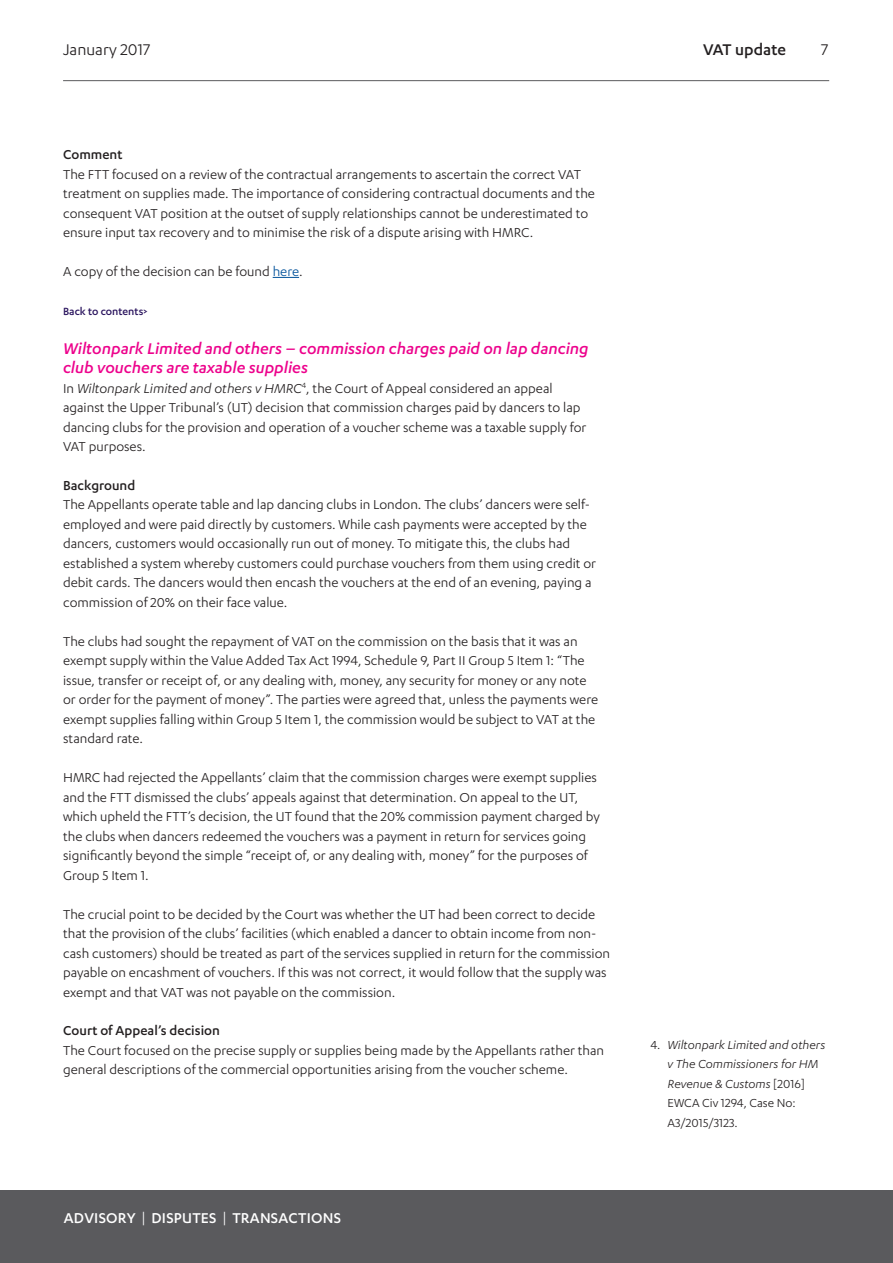
<style>
.page{position:relative;width:893px;height:1263px;background:#fff}
.page>*{position:absolute;margin:0;border:0;box-sizing:border-box;transform-origin:0 0}
.Heading_2__pink{font:italic 500 18px/19.5px "Karbon";color:#ed028c}
.t1{font:18px "Karbon";color:#231f20}
.t2{font:500 18px "Karbon";color:#231f20}
.t3{font:500 16.5px "Karbon";letter-spacing:.015em;color:#fff}
.Body{font:15px/19.5px "Karbon";color:#231f20}
.Heading_3{font:500 15px "Karbon";color:#231f20}
.t4{font:italic 13.5px/19.5px "Karbon";color:#231f20}
.Body-2{font:500 12px "Karbon";color:#29135d}
.s1{color:#01519a}
.s2{font-style:italic}
.s3{font-style:normal}
.s4{font-weight:400}
</style>
<div class="page">
<hr style="left:63px;top:80px;width:766px;height:1px;background:#5a5a5d">
<div style="left:0;top:1191px;width:893px;height:72px;background:#5a5a5d"></div>
<svg style="left:273px;top:277px;width:26px;height:1px"></svg>
<p class="t1" style="left:63px;top:39px;width:89px">January 2017</p>
<p class="t2" style="left:703px;top:39px;width:84px">VAT update</p>
<p class="t1" style="left:821px;top:39px;width:9px">7</p>
<p class="Heading_3" style="left:63px;top:146px;width:61px">Comment</p>
<p class="Body" style="left:63px;top:164px;width:533px">The FTT focused on a review of the contractual arrangements to ascertain the correct VAT treatment on supplies made. The importance of considering contractual documents and the consequent VAT position at the outset of supply relationships cannot be underestimated to ensure input tax recovery and to minimise the risk of a dispute arising with HMRC.</p>
<p class="Body" style="left:63px;top:261px;width:241px">A copy of the decision can be found <span class="s1">here</span>.</p>
<p class="Body-2" style="left:63px;top:304px;width:86px">Back to contents&gt;</p>
<p class="Heading_2__pink" style="left:63px;top:338px;width:527px">Wiltonpark Limited and others – commission charges paid on lap dancing club vouchers are taxable supplies</p>
<p class="Body" style="left:63px;top:378px;width:525px">In <span class="s2">Wiltonpark Limited and others v HMRC</span><sup>4</sup>, the Court of Appeal considered an appeal against the Upper Tribunal’s (UT) decision that commission charges paid by dancers to lap dancing clubs for the provision and operation of a voucher scheme was a taxable supply for VAT purposes.</p>
<p class="Heading_3" style="left:63px;top:477px;width:74px">Background</p>
<p class="Body" style="left:63px;top:495px;width:535px">The Appellants operate table and lap dancing clubs in London. The clubs’ dancers were self&shy;employed and were paid directly by customers. While cash payments were accepted by the dancers, customers would occasionally run out of money. To mitigate this, the clubs had established a system whereby customers could purchase vouchers from them using credit or debit cards. The dancers would then encash the vouchers at the end of an evening, paying a commission of 20% on their face value.</p>
<p class="Body" style="left:63px;top:631px;width:537px">The clubs had sought the repayment of VAT on the commission on the basis that it was an exempt supply within the Value Added Tax Act 1994, Schedule 9, Part II Group 5 Item 1: “The issue, transfer or receipt of, or any dealing with, money, any security for money or any note or order for the payment of money”. The parties were agreed that, unless the payments were exempt supplies falling within Group 5 Item 1, the commission would be subject to VAT at the standard rate.</p>
<p class="Body" style="left:63px;top:767px;width:538px">HMRC had rejected the Appellants’ claim that the commission charges were exempt supplies and the FTT dismissed the clubs’ appeals against that determination. On appeal to the UT, which upheld the FTT’s decision, the UT found that the 20% commission payment charged by the clubs when dancers redeemed the vouchers was a payment in return for services going significantly beyond the simple “receipt of, or any dealing with, money” for the purposes of Group 5 Item 1.</p>
<p class="Body" style="left:63px;top:904px;width:548px">The crucial point to be decided by the Court was whether the UT had been correct to decide that the provision of the clubs’ facilities (which enabled a dancer to obtain income from non&shy;cash customers) should be treated as part of the services supplied in return for the commission payable on encashment of vouchers. If this was not correct, it would follow that the supply was exempt and that VAT was not payable on the commission.</p>
<p class="Heading_3" style="left:63px;top:1022px;width:158px">Court of Appeal’s decision</p>
<p class="Body" style="left:63px;top:1040px;width:543px">The Court focused on the precise supply or supplies being made by the Appellants rather than general descriptions of the commercial opportunities arising from the voucher scheme.</p>
<p class="t4" style="left:668px;top:1034px;width:159px;text-indent:-17px"><span class="s3">4.</span> Wiltonpark Limited and others v The Commissioners for HM<br>Revenue &amp; Customs <span class="s3">[2016]<br>EWCA Civ 1294, Case No:<br>A3/2015/3123.</span></p>
<p class="t3" style="left:64px;top:1208px;width:279px">ADVISORY <span class="s4">|</span> DISPUTES <span class="s4">|</span> TRANSACTIONS</p>
</div>
